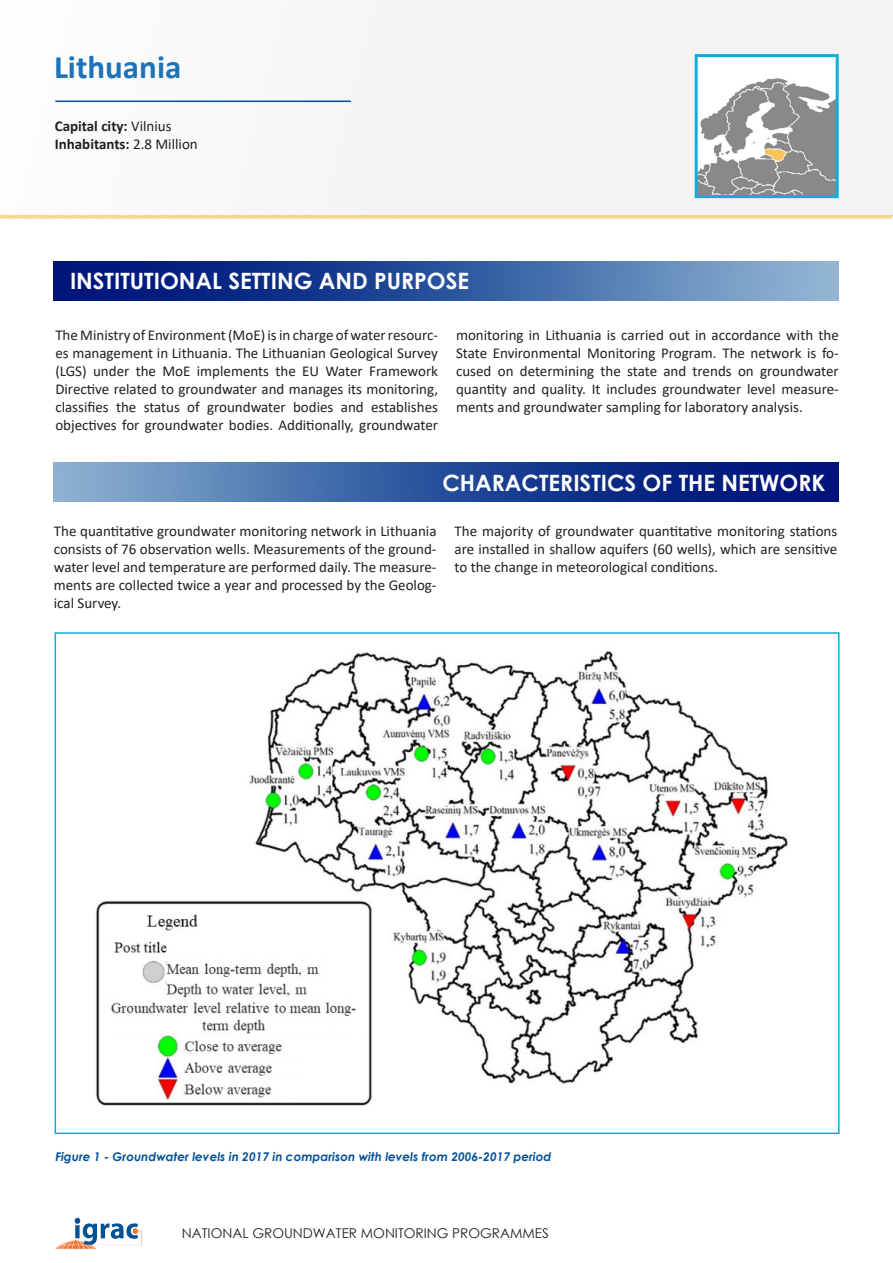
<style>
.page{position:relative;width:893px;height:1263px;background:#fff}
.page>*{position:absolute;margin:0;border:0;box-sizing:border-box;transform-origin:0 0}
.t1{font:700 33px "Calibri";color:#1d73ba}
.t2{font:700 22.5px "Century Gothic";color:#fff}
.t3{font:15px/18px "Calibri";color:#231f20;text-align:justify}
.t4{font:700 15px "Calibri";color:#231f20}
.t5{font:13.5px "Century Gothic";color:#231f20}
.t6{font:italic 700 12px "Century Gothic";color:#045297}
.s1{font-weight:400}
</style>
<div class="page">
<img style="left:55px;top:1217px;width:87px;height:32px">
<div style="left:0;top:0;width:893px;height:217px;background:#f4f4f4"></div>
<hr style="left:55px;top:101px;width:296px;height:1px;background:#005198">
<img style="left:54px;top:463px;width:785px;height:39px">
<img style="left:54px;top:261px;width:785px;height:39px">
<img style="left:96px;top:650px;width:692px;height:456px">
<img style="left:699px;top:58px;width:136px;height:136px">
<div style="left:695px;top:54px;width:144px;height:144px;border:3px solid #10add9"></div>
<svg style="left:0;top:214px;width:893px;height:5px"></svg>
<hr style="left:892px;top:909px;width:1px;height:299px;background:#ec8922">
<p class="t1" style="left:54px;top:44px;width:129px">Lithuania</p>
<p class="t4" style="left:55px;top:116px;width:118px">Capital city: <span class="s1">Vilnius</span></p>
<p class="t4" style="left:55px;top:134px;width:145px">Inhabitants: <span class="s1">2.8 Million</span></p>
<p class="t2" style="left:70px;top:264px;width:401px">INSTITUTIONAL SETTING AND PURPOSE</p>
<p class="t3" style="left:55px;top:326px;width:384px">The Ministry of Environment (MoE) is in charge of water resourc&shy;es management in Lithuania. The Lithuanian Geological Survey (LGS) under the MoE implements the EU Water Framework Directive related to groundwater and manages its monitoring, classifies the status of groundwater bodies and establishes objectives for groundwater bodies. Additionally, groundwater</p>
<p class="t3" style="left:456px;top:326px;width:384px">monitoring in Lithuania is carried out in accordance with the State Environmental Monitoring Program. The network is fo&shy;cused on determining the state and trends on groundwater quantity and quality. It includes groundwater level measure&shy;ments and groundwater sampling for laboratory analysis.</p>
<p class="t2" style="left:442px;top:465px;width:384px">CHARACTERISTICS OF THE NETWORK</p>
<p class="t3" style="left:54px;top:522px;width:384px">The quantitative groundwater monitoring network in Lithuania consists of 76 observation wells. Measurements of the ground&shy;water level and temperature are performed daily. The measure&shy;ments are collected twice a year and processed by the Geolog&shy;ical Survey.</p>
<p class="t3" style="left:455px;top:522px;width:384px">The majority of groundwater quantitative monitoring stations are installed in shallow aquifers (60 wells), which are sensitive to the change in meteorological conditions.</p>
<p class="t6" style="left:55px;top:1148px;width:498px">Figure 1 - Groundwater levels in 2017 in comparison with levels from 2006-2017 period</p>
<p class="t5" style="left:182px;top:1224px;width:368px">NATIONAL GROUNDWATER MONITORING PROGRAMMES</p>
</div>
